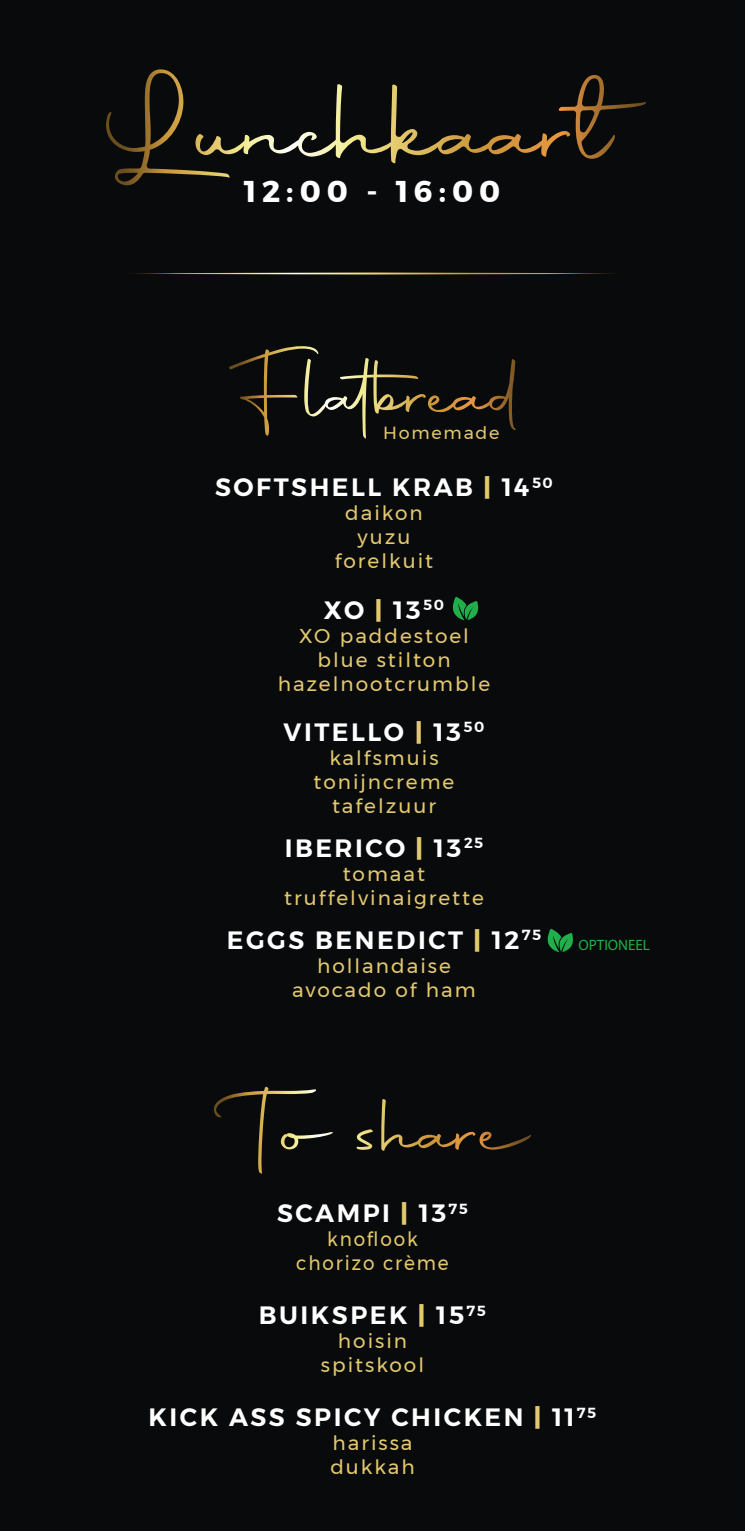
<style>
.page{position:relative;width:745px;height:1531px;background:#fff}
.page>*{position:absolute;margin:0;border:0;box-sizing:border-box;transform-origin:0 0}
.t1{font:700 30px "Montserrat";letter-spacing:.19em;color:#fff}
.t2{font:600 25px "Montserrat";letter-spacing:.1em;color:#fff}
.t3{font:20px/24px "Montserrat";letter-spacing:.1em;color:#e3c96e;text-align:center}
.t4{font:20px/24px "Montserrat";letter-spacing:.1em;color:#e3c96e;text-align:center;scale:.92 1}
.t5{font:17.5px "Montserrat";letter-spacing:.1em;color:#e3c86d}
.t6{font:15px "Myriad Pro";color:#21af4b}
.s1{font-weight:900;color:#e3c96e}
</style>
<div class="page">
<div style="left:0;top:0;width:744px;height:1531px;background:#090a0b"></div>
<svg style="left:214px;top:1087px;width:119px;height:86px"></svg>
<svg style="left:356px;top:1129px;width:17px;height:21px"></svg>
<svg style="left:381px;top:1099px;width:150px;height:52px"></svg>
<svg style="left:229px;top:346px;width:286px;height:93px"></svg>
<svg style="left:452px;top:597px;width:27px;height:23px"></svg>
<svg style="left:547px;top:929px;width:26px;height:23px"></svg>
<svg style="left:106px;top:69px;width:540px;height:116px"></svg>
<svg style="left:132px;top:272px;width:482px;height:2px"></svg>
<h1 class="t1" style="left:244px;top:168px;width:257px">12:00 - 16:00</h1>
<p class="t5" style="left:383px;top:419px;width:118px">Homemade</p>
<p class="t2" style="left:215px;top:468px;width:339px">SOFTSHELL KRAB <span class="s1">|</span> 14<sup>50</sup></p>
<p class="t3" style="left:334px;top:501px;width:100px">daikon yuzu forelkuit</p>
<p class="t2" style="left:324px;top:590px;width:121px">XO <span class="s1">|</span> 13<sup>50</sup></p>
<p class="t3" style="left:277px;top:623px;width:214px">XO paddestoel blue stilton hazelnootcrumble</p>
<p class="t2" style="left:283px;top:712px;width:202px">VITELLO <span class="s1">|</span> 13<sup>50</sup></p>
<p class="t3" style="left:313px;top:745px;width:142px">kalfsmuis tonijncreme tafelzuur</p>
<p class="t2" style="left:284px;top:828px;width:200px">IBERICO <span class="s1">|</span> 13<sup>25</sup></p>
<p class="t3" style="left:284px;top:861px;width:201px">tomaat truffelvinaigrette</p>
<p class="t2" style="left:227px;top:920px;width:315px">EGGS BENEDICT <span class="s1">|</span> 12<sup>75</sup></p>
<p class="t3" style="left:292px;top:953px;width:185px">hollandaise avocado of ham</p>
<p class="t6" style="left:578px;top:936px;width:73px">OPTIONEEL</p>
<p class="t2" style="left:277px;top:1193px;width:192px">SCAMPI <span class="s1">|</span> 13<sup>75</sup></p>
<p class="t4" style="left:296px;top:1226px;width:167px">knoflook chorizo crème</p>
<p class="t2" style="left:259px;top:1295px;width:228px">BUIKSPEK <span class="s1">|</span> 15<sup>75</sup></p>
<p class="t3" style="left:321px;top:1328px;width:105px">hoisin spitskool</p>
<p class="t2" style="left:148px;top:1397px;width:449px">KICK ASS SPICY CHICKEN <span class="s1">|</span> 11<sup>75</sup></p>
<p class="t3" style="left:330px;top:1430px;width:86px;text-align:left">harissa dukkah</p>
</div>
